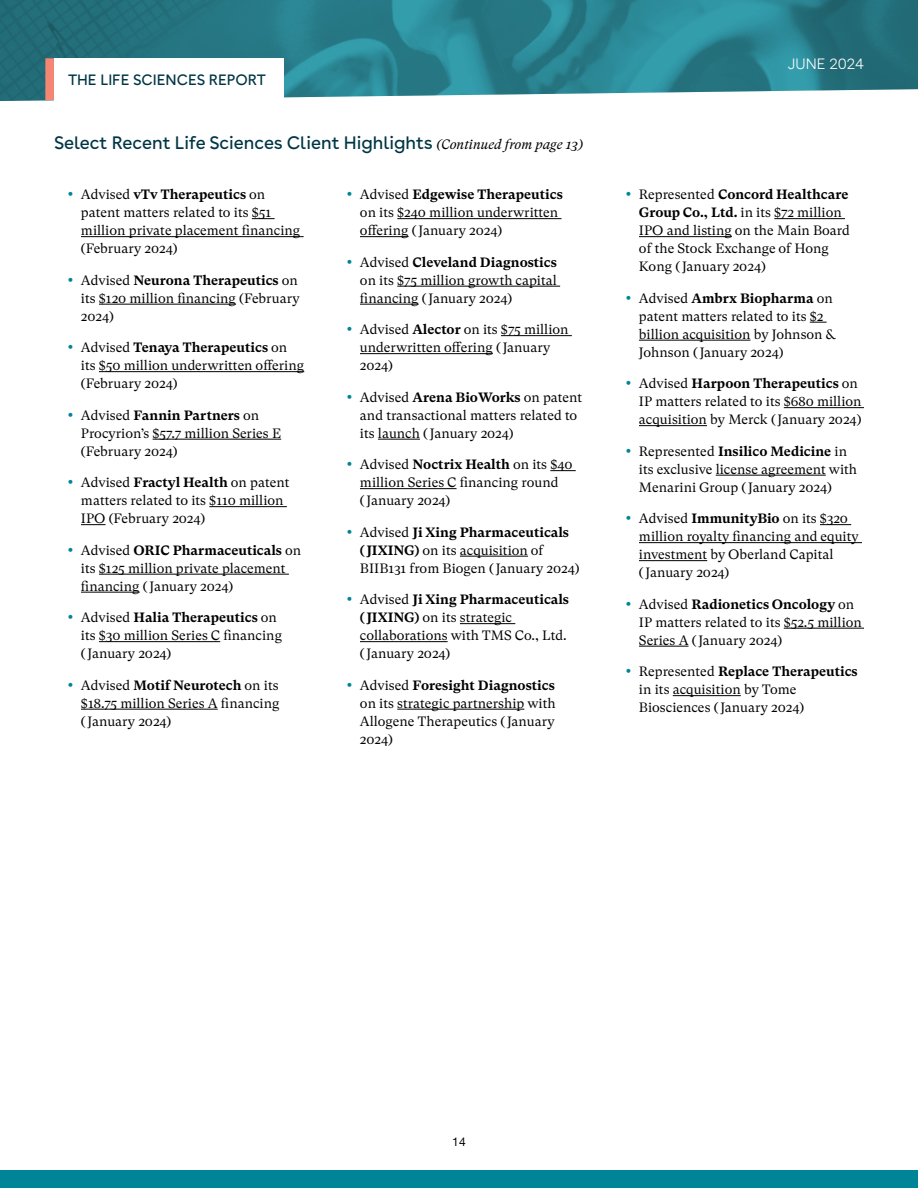
<style>
.page{position:relative;width:918px;height:1188px;background:#fff}
.page>*{position:absolute;margin:0;border:0;box-sizing:border-box;transform-origin:0 0}
.t1{font:18px "Buenos Aires";color:#003644}
.t2{font:15px "Buenos Aires";color:#003644}
.t3{font:300 15px "Buenos Aires";color:#fff}
.t4{font:13.5px/18px "GT Super Text";color:#000}
.t5{font:12px "Helvetica Neue";color:#000}
.s1{font-family:"GT Super Text";font-style:italic;font-size:13.5px;color:#000}
.s2{color:#008598}
.s3{font-weight:700}
</style>
<div class="page">
<svg style="left:0;top:0;width:918px;height:101px;background:#348591"></svg>
<div style="left:54px;top:58px;width:230px;height:50px;background:#fff"></div>
<div style="left:45px;top:58px;width:9px;height:42px;background:#f58674"></div>
<div style="left:0;top:1171px;width:918px;height:17px;background:#008598"></div>
<svg style="left:252px;top:218px;width:23px;height:1px"></svg>
<hr style="left:81px;top:236px;width:223px;height:1px;background:#000">
<hr style="left:99px;top:304px;width:137px;height:1px;background:#000">
<hr style="left:99px;top:371px;width:205px;height:1px;background:#000">
<hr style="left:153px;top:439px;width:128px;height:1px;background:#000">
<hr style="left:209px;top:506px;width:78px;height:1px;background:#000">
<svg style="left:81px;top:524px;width:25px;height:1px"></svg>
<hr style="left:99px;top:574px;width:190px;height:1px;background:#000">
<hr style="left:81px;top:592px;width:59px;height:1px;background:#000">
<hr style="left:99px;top:641px;width:121px;height:1px;background:#000">
<hr style="left:81px;top:709px;width:137px;height:1px;background:#000">
<hr style="left:397px;top:218px;width:165px;height:1px;background:#000">
<hr style="left:360px;top:236px;width:49px;height:1px;background:#000">
<hr style="left:397px;top:286px;width:163px;height:1px;background:#000">
<hr style="left:360px;top:304px;width:59px;height:1px;background:#000">
<hr style="left:501px;top:335px;width:71px;height:1px;background:#000">
<hr style="left:360px;top:353px;width:133px;height:1px;background:#000">
<hr style="left:378px;top:439px;width:42px;height:1px;background:#000">
<svg style="left:550px;top:470px;width:26px;height:1px"></svg>
<hr style="left:360px;top:488px;width:97px;height:1px;background:#000">
<hr style="left:460px;top:556px;width:68px;height:1px;background:#000">
<hr style="left:460px;top:623px;width:55px;height:1px;background:#000">
<hr style="left:360px;top:641px;width:88px;height:1px;background:#000">
<hr style="left:397px;top:709px;width:127px;height:1px;background:#000">
<hr style="left:774px;top:218px;width:71px;height:1px;background:#000">
<hr style="left:639px;top:236px;width:93px;height:1px;background:#000">
<svg style="left:810px;top:322px;width:17px;height:1px"></svg>
<hr style="left:639px;top:340px;width:111px;height:1px;background:#000">
<hr style="left:784px;top:407px;width:80px;height:1px;background:#000">
<hr style="left:639px;top:425px;width:68px;height:1px;background:#000">
<hr style="left:716px;top:475px;width:110px;height:1px;background:#000">
<hr style="left:820px;top:524px;width:31px;height:1px;background:#000">
<hr style="left:639px;top:542px;width:223px;height:1px;background:#000">
<hr style="left:639px;top:560px;width:68px;height:1px;background:#000">
<hr style="left:784px;top:628px;width:80px;height:1px;background:#000">
<hr style="left:639px;top:646px;width:50px;height:1px;background:#000">
<hr style="left:673px;top:695px;width:68px;height:1px;background:#000">
<p class="t2" style="left:68px;top:68px;width:200px">THE LIFE SCIENCES REPORT</p>
<h1 class="t1" style="left:54px;top:128px;width:530px">Select Recent Life Sciences Client Highlights <span class="s1">(Continued from page 13)</span></h1>
<p class="t4" style="left:81px;top:186px;width:221px;text-indent:-14px"><span class="s2">•</span> Advised <span class="s3">vTv Therapeutics</span> on patent matters related to its $51 million private placement financing (February 2024)</p>
<p class="t4" style="left:81px;top:271px;width:220px;text-indent:-14px"><span class="s2">•</span> Advised <span class="s3">Neurona Therapeutics</span> on its $120 million financing (February<br>2024)</p>
<p class="t4" style="left:81px;top:339px;width:225px;text-indent:-14px"><span class="s2">•</span> Advised <span class="s3">Tenaya Therapeutics</span> on its $50 million underwritten offering (February 2024)</p>
<p class="t4" style="left:81px;top:406px;width:202px;text-indent:-14px"><span class="s2">•</span> Advised <span class="s3">Fannin Partners</span> on<br>Procyrion’s $57.7 million Series E (February 2024)</p>
<p class="t4" style="left:81px;top:474px;width:210px;text-indent:-14px"><span class="s2">•</span> Advised <span class="s3">Fractyl Health</span> on patent matters related to its $110 million<br>IPO (February 2024)</p>
<p class="t4" style="left:81px;top:541px;width:222px;text-indent:-14px"><span class="s2">•</span> Advised <span class="s3">ORIC Pharmaceuticals</span> on its $125 million private placement financing ( January 2024)</p>
<p class="t4" style="left:81px;top:609px;width:203px;text-indent:-14px"><span class="s2">•</span> Advised <span class="s3">Halia Therapeutics</span> on its $30 million Series C financing ( January 2024)</p>
<p class="t4" style="left:81px;top:676px;width:200px;text-align:justify;text-indent:-14px"><span class="s2">•</span> Advised <span class="s3">Motif Neurotech</span> on its $18.75 million Series A financing ( January 2024)</p>
<p class="t4" style="left:360px;top:186px;width:204px;text-indent:-14px"><span class="s2">•</span> Advised <span class="s3">Edgewise Therapeutics </span>on its $240 million underwritten offering ( January 2024)</p>
<p class="t4" style="left:360px;top:253px;width:198px;text-align:justify;text-indent:-14px"><span class="s2">•</span> Advised <span class="s3">Cleveland Diagnostics </span>on its $75 million growth capital financing ( January 2024)</p>
<p class="t4" style="left:360px;top:321px;width:210px;text-indent:-14px"><span class="s2">•</span> Advised <span class="s3">Alector</span> on its $75 million underwritten offering ( January<br>2024)</p>
<p class="t4" style="left:360px;top:388px;width:224px;text-indent:-14px"><span class="s2">•</span> Advised <span class="s3">Arena BioWorks</span> on patent and transactional matters related to its launch ( January 2024)</p>
<p class="t4" style="left:360px;top:456px;width:214px;text-indent:-14px"><span class="s2">•</span> Advised <span class="s3">Noctrix Health</span> on its $40 million Series C financing round<br>( January 2024)</p>
<p class="t4" style="left:360px;top:523px;width:221px;text-indent:-14px"><span class="s2">•</span> Advised <span class="s3">Ji Xing Pharmaceuticals (JIXING)</span> on its acquisition of<br>BIIB131 from Biogen ( January 2024)</p>
<p class="t4" style="left:360px;top:591px;width:211px;text-indent:-14px"><span class="s2">•</span> Advised <span class="s3">Ji Xing Pharmaceuticals (JIXING)</span> on its strategic collaborations with TMS Co., Ltd. ( January 2024)</p>
<p class="t4" style="left:360px;top:676px;width:197px;text-align:justify;text-indent:-14px"><span class="s2">•</span> Advised <span class="s3">Foresight Diagnostics </span>on its strategic partnership with Allogene Therapeutics ( January 2024)</p>
<p class="t3" style="left:788px;top:52px;width:78px">JUNE 2024</p>
<p class="t4" style="left:639px;top:186px;width:212px;text-indent:-14px"><span class="s2">•</span> Represented <span class="s3">Concord Healthcare<br>Group Co., Ltd.</span> in its $72 million<br>IPO and listing on the Main Board of the Stock Exchange of Hong<br>Kong ( January 2024)</p>
<p class="t4" style="left:639px;top:289px;width:199px;text-indent:-14px"><span class="s2">•</span> Advised <span class="s3">Ambrx Biopharma</span> on patent matters related to its $2 billion acquisition by Johnson &amp;<br>Johnson ( January 2024)</p>
<p class="t4" style="left:639px;top:375px;width:224px;text-indent:-14px"><span class="s2">•</span> Advised <span class="s3">Harpoon Therapeutics</span> on<br>IP matters related to its $680 million acquisition by Merck ( January 2024)</p>
<p class="t4" style="left:639px;top:442px;width:220px;text-indent:-14px"><span class="s2">•</span> Represented <span class="s3">Insilico Medicine</span> in its exclusive license agreement with<br>Menarini Group ( January 2024)</p>
<p class="t4" style="left:639px;top:510px;width:221px;text-indent:-14px"><span class="s2">•</span> Advised <span class="s3">ImmunityBio</span> on its $320 million royalty financing and equity investment by Oberland Capital<br>( January 2024)</p>
<p class="t4" style="left:639px;top:595px;width:224px;text-indent:-14px"><span class="s2">•</span> Advised <span class="s3">Radionetics Oncology</span> on<br>IP matters related to its $52.5 million<br>Series A ( January 2024)</p>
<p class="t4" style="left:639px;top:663px;width:220px;text-indent:-14px"><span class="s2">•</span> Represented <span class="s3">Replace Therapeutics </span>in its acquisition by Tome<br>Biosciences ( January 2024)</p>
<p class="t5" style="left:452px;top:1133px;width:15px">14</p>
</div>
